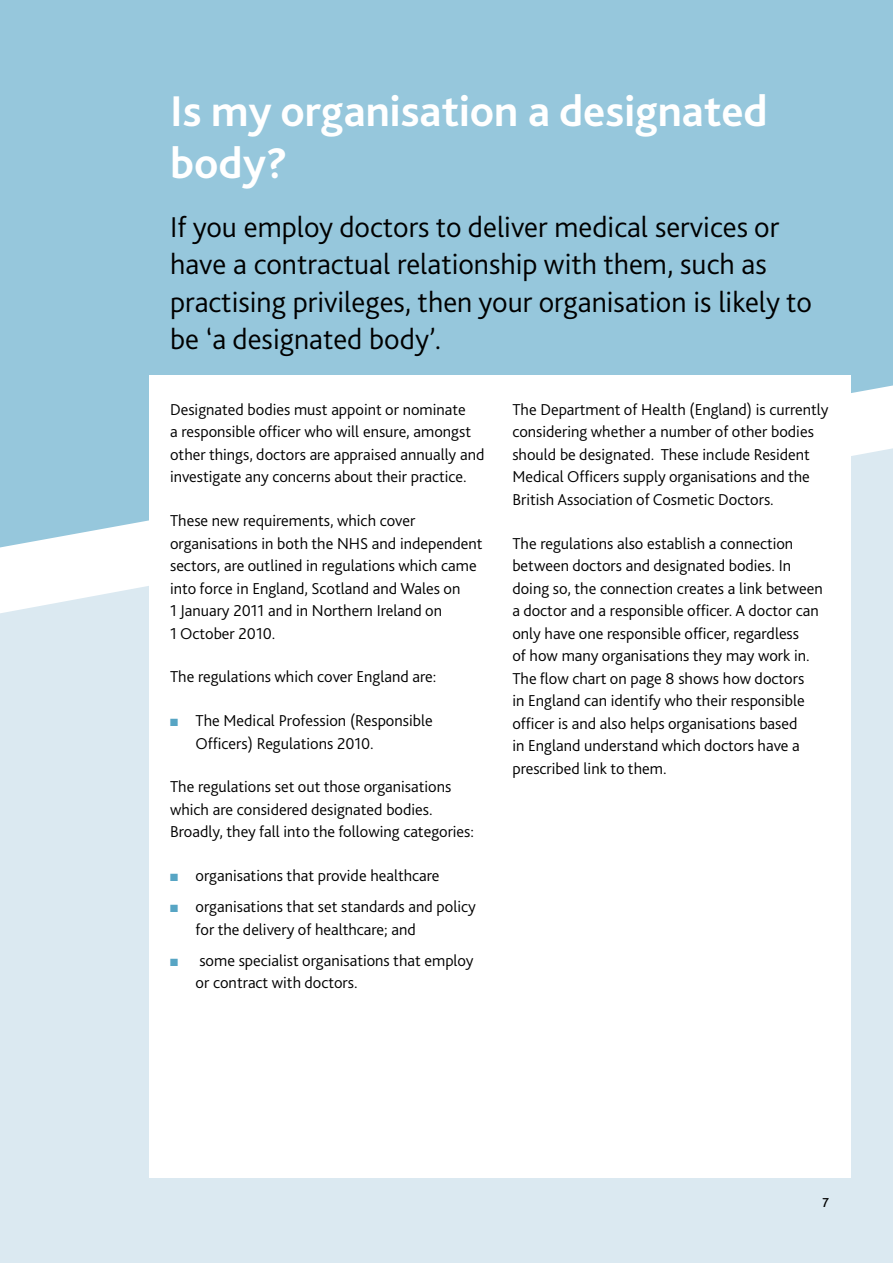
<style>
.page{position:relative;width:893px;height:1263px;background:#fff}
.page>*{position:absolute;margin:0;border:0;box-sizing:border-box;transform-origin:0 0}
.t1{font:700 45px/52.5px "Bliss 2";color:#fff}
.t2{font:300 30px/37.5px "Bliss 2";color:#000}
.t3{font:300 16.5px/22.5px "Bliss 2";color:#000}
.t4{font:500 13.5px "Bliss 2";color:#000}
.s1{color:#57a5c4}
</style>
<div class="page">
<div style="left:0;top:547px;width:893px;height:716px;background:#dbe9f1"></div>
<div style="left:0;top:0;width:893px;height:547px;background:#96c7dc"></div>
<div style="left:150px;top:375px;width:701px;height:802px;background:#fff"></div>
<h1 class="t1" style="left:170px;top:83px;width:599px">Is my organisation a designated body?</h1>
<h2 class="t2" style="left:170px;top:207px;width:643px">If you employ doctors to deliver medical services or have a contractual relationship with them, such as practising privileges, then your organisation is likely to be ‘a designated body’.</h2>
<p class="t3" style="left:170px;top:398px;width:316px">Designated bodies must appoint or nominate<br>a responsible officer who will ensure, amongst other things, doctors are appraised annually and investigate any concerns about their practice.</p>
<p class="t3" style="left:170px;top:509px;width:314px">These new requirements, which cover organisations in both the NHS and independent sectors, are outlined in regulations which came into force in England, Scotland and Wales on<br>1 January 2011 and in Northern Ireland on<br>1 October 2010.</p>
<p class="t3" style="left:170px;top:665px;width:268px">The regulations which cover England are:</p>
<p class="t3" style="left:196px;top:709px;width:239px;text-indent:-26px"><span class="s1">■</span> The Medical Profession (Responsible<br>Officers) Regulations 2010.</p>
<p class="t3" style="left:170px;top:775px;width:305px">The regulations set out those organisations which are considered designated bodies.<br>Broadly, they fall into the following categories:</p>
<p class="t3" style="left:170px;top:864px;width:271px"><span class="s1">■</span> organisations that provide healthcare</p>
<p class="t3" style="left:196px;top:895px;width:282px;text-indent:-26px"><span class="s1">■</span> organisations that set standards and policy for the delivery of healthcare; and</p>
<p class="t3" style="left:196px;top:948px;width:279px;text-indent:-26px"><span class="s1">■</span> some specialist organisations that employ or contract with doctors.</p>
<p class="t3" style="left:512px;top:398px;width:318px">The Department of Health (England) is currently considering whether a number of other bodies should be designated. These include Resident Medical Officers supply organisations and the British Association of Cosmetic Doctors.</p>
<p class="t3" style="left:512px;top:531px;width:312px">The regulations also establish a connection between doctors and designated bodies. In doing so, the connection creates a link between a doctor and a responsible officer. A doctor can only have one responsible officer, regardless<br>of how many organisations they may work in.<br>The flow chart on page 8 shows how doctors<br>in England can identify who their responsible officer is and also helps organisations based<br>in England understand which doctors have a prescribed link to them.</p>
<p class="t4" style="left:823px;top:1194px;width:8px">7</p>
</div>
